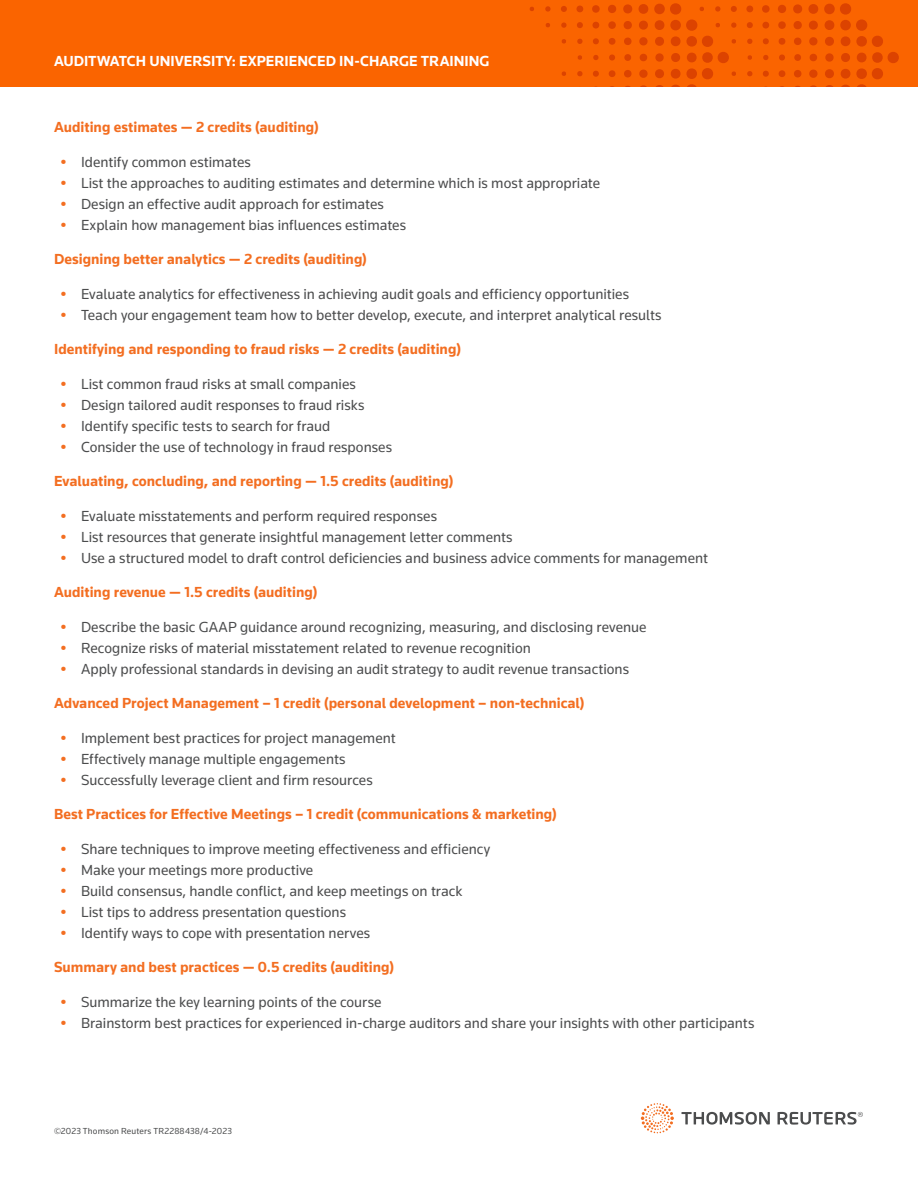
<style>
.page{position:relative;width:918px;height:1188px;background:#fff}
.page>*{position:absolute;margin:0;border:0;box-sizing:border-box;transform-origin:0 0}
.t1{font:15px "Knowledge 2017";color:#4b4c4d}
.Section_Heads{font:700 15px "Knowledge 2017";color:#f36e21}
.t2{font:700 15px "Knowledge 2017";color:#fff}
.Body_copy{font:9px "Knowledge 2017";letter-spacing:.02em;color:#4b4c4d}
.s1{font-weight:700;color:#f36e21}
</style>
<div class="page">
<svg style="left:682px;top:1112px;width:181px;height:13px"></svg>
<svg style="left:641px;top:1103px;width:33px;height:30px"></svg>
<div style="left:0;top:0;width:918px;height:87px;background:#fa6400"></div>
<svg style="left:530px;top:3px;width:369px;height:84px"></svg>
<p class="t2" style="left:54px;top:51px;width:437px">AUDITWATCH UNIVERSITY: EXPERIENCED IN-CHARGE TRAINING</p>
<p class="Section_Heads" style="left:54px;top:118px;width:266px">Auditing estimates — 2 credits (auditing)</p>
<p class="t1" style="left:61px;top:152px;width:192px"><span class="s1">•</span> Identify common estimates</p>
<p class="t1" style="left:61px;top:173px;width:541px"><span class="s1">•</span> List the approaches to auditing estimates and determine which is most appropriate</p>
<p class="t1" style="left:61px;top:194px;width:325px"><span class="s1">•</span> Design an effective audit approach for estimates</p>
<p class="t1" style="left:61px;top:215px;width:347px"><span class="s1">•</span> Explain how management bias influences estimates</p>
<p class="Section_Heads" style="left:54px;top:250px;width:314px">Designing better analytics — 2 credits (auditing)</p>
<p class="t1" style="left:61px;top:284px;width:570px"><span class="s1">•</span> Evaluate analytics for effectiveness in achieving audit goals and efficiency opportunities</p>
<p class="t1" style="left:61px;top:305px;width:602px"><span class="s1">•</span> Teach your engagement team how to better develop, execute, and interpret analytical results</p>
<p class="Section_Heads" style="left:54px;top:340px;width:408px">Identifying and responding to fraud risks — 2 credits (auditing)</p>
<p class="t1" style="left:61px;top:374px;width:297px"><span class="s1">•</span> List common fraud risks at small companies</p>
<p class="t1" style="left:61px;top:395px;width:305px"><span class="s1">•</span> Design tailored audit responses to fraud risks</p>
<p class="t1" style="left:61px;top:416px;width:271px"><span class="s1">•</span> Identify specific tests to search for fraud</p>
<p class="t1" style="left:61px;top:437px;width:333px"><span class="s1">•</span> Consider the use of technology in fraud responses</p>
<p class="Section_Heads" style="left:54px;top:472px;width:401px">Evaluating, concluding, and reporting — 1.5 credits (auditing)</p>
<p class="t1" style="left:61px;top:506px;width:378px"><span class="s1">•</span> Evaluate misstatements and perform required responses</p>
<p class="t1" style="left:61px;top:527px;width:453px"><span class="s1">•</span> List resources that generate insightful management letter comments</p>
<p class="t1" style="left:61px;top:548px;width:649px"><span class="s1">•</span> Use a structured model to draft control deficiencies and business advice comments for management</p>
<p class="Section_Heads" style="left:54px;top:583px;width:265px">Auditing revenue — 1.5 credits (auditing)</p>
<p class="t1" style="left:61px;top:617px;width:587px"><span class="s1">•</span> Describe the basic GAAP guidance around recognizing, measuring, and disclosing revenue</p>
<p class="t1" style="left:61px;top:638px;width:472px"><span class="s1">•</span> Recognize risks of material misstatement related to revenue recognition</p>
<p class="t1" style="left:61px;top:659px;width:570px"><span class="s1">•</span> Apply professional standards in devising an audit strategy to audit revenue transactions</p>
<p class="Section_Heads" style="left:54px;top:694px;width:532px">Advanced Project Management – 1 credit (personal development – non-technical)</p>
<p class="t1" style="left:61px;top:728px;width:337px"><span class="s1">•</span> Implement best practices for project management</p>
<p class="t1" style="left:61px;top:749px;width:286px"><span class="s1">•</span> Effectively manage multiple engagements</p>
<p class="t1" style="left:61px;top:770px;width:314px"><span class="s1">•</span> Successfully leverage client and firm resources</p>
<p class="Section_Heads" style="left:54px;top:805px;width:504px">Best Practices for Effective Meetings – 1 credit (communications &amp; marketing)</p>
<p class="t1" style="left:61px;top:839px;width:431px"><span class="s1">•</span> Share techniques to improve meeting effectiveness and efficiency</p>
<p class="t1" style="left:61px;top:860px;width:254px"><span class="s1">•</span> Make your meetings more productive</p>
<p class="t1" style="left:61px;top:881px;width:403px"><span class="s1">•</span> Build consensus, handle conflict, and keep meetings on track</p>
<p class="t1" style="left:61px;top:902px;width:287px"><span class="s1">•</span> List tips to address presentation questions</p>
<p class="t1" style="left:61px;top:923px;width:311px"><span class="s1">•</span> Identify ways to cope with presentation nerves</p>
<p class="Section_Heads" style="left:54px;top:958px;width:342px">Summary and best practices — 0.5 credits (auditing)</p>
<p class="t1" style="left:61px;top:992px;width:322px"><span class="s1">•</span> Summarize the key learning points of the course</p>
<p class="t1" style="left:61px;top:1013px;width:695px"><span class="s1">•</span> Brainstorm best practices for experienced in-charge auditors and share your insights with other participants</p>
<p class="Body_copy" style="left:54px;top:1125px;width:179px">©2023 Thomson Reuters TR2288438/4-2023</p>
</div>
